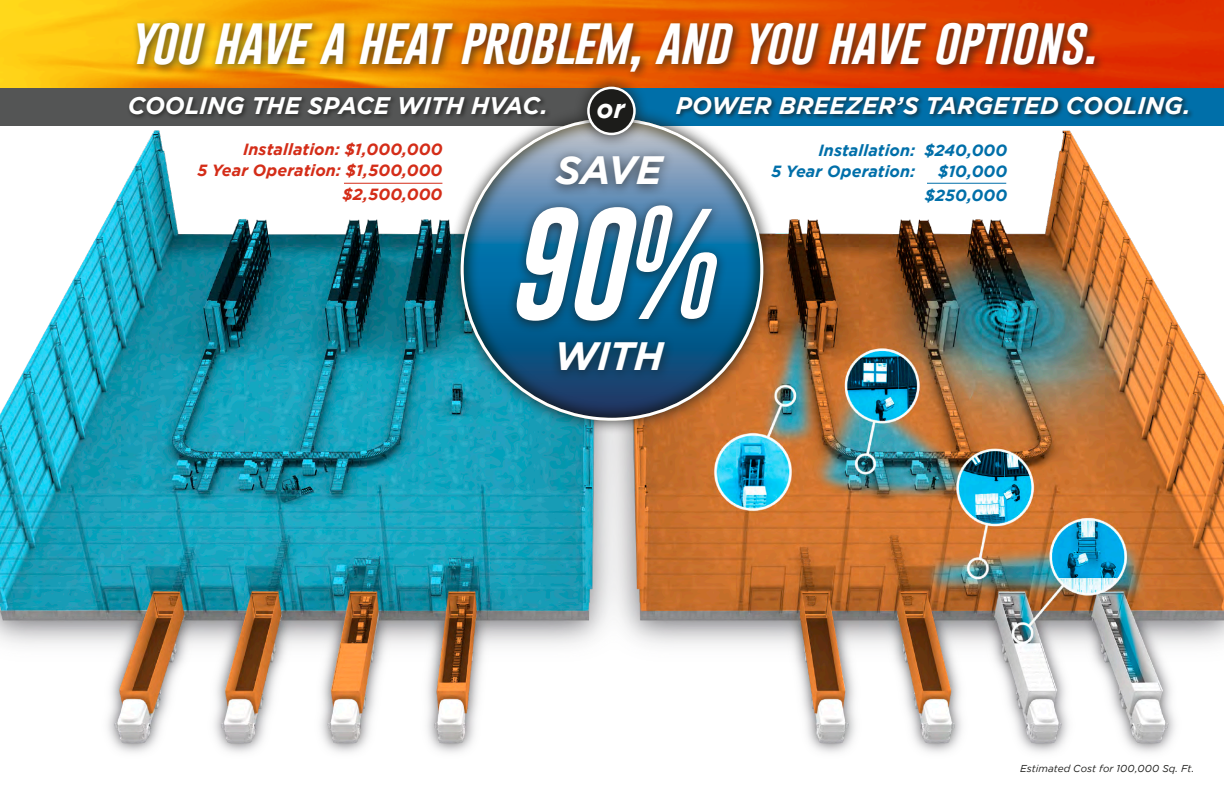
<style>
.page{position:relative;width:1224px;height:792px;background:#fff}
.page>*{position:absolute;margin:0;border:0;box-sizing:border-box;transform-origin:0 0}
.t1{font:italic 114.9px "Gobold";color:#fff}
.t2{font:italic 48px "Gobold";letter-spacing:-.01em;color:#fff}
.t3{font:italic 700 39.5px "Gotham";letter-spacing:-.015em;color:#fff}
.t4{font:italic 700 26.3px "Gotham";color:#fff}
.t5{font:italic 700 24px "Gotham";letter-spacing:-.005em;color:#fff}
.t6{font:italic 700 16.1px/21.1px "Gotham";letter-spacing:.005em;color:#d42d18;text-align:right}
.t7{font:italic 700 16.1px/21.1px "Gotham";letter-spacing:.005em;color:#006fa9}
.t8{font:italic 10px "Gotham";letter-spacing:.005em;color:#1c1c1a}
</style>
<div class="page">
<img style="left:0;top:130px;width:1224px;height:623px">
<svg style="left:0;top:0;width:1224px;height:88px;background:#ed7405"></svg>
<div style="left:0;top:88px;width:611px;height:38px;background:#545555"></div>
<div style="left:611px;top:88px;width:613px;height:38px;background:#006fa9"></div>
<div style="left:126px;top:94px;width:425px;height:27px;background:#1c1c1a;opacity:.75"></div>
<div style="left:674px;top:94px;width:520px;height:27px;background:#1c1c1a;opacity:.75"></div>
<div style="left:132px;top:17px;width:974px;height:66px;background:#1c1c1a;opacity:.75"></div>
<div style="left:446px;top:104px;width:332px;height:331px;background:#1c1c1a;opacity:.75"></div>
<svg style="left:460px;top:117px;width:304px;height:305px"></svg>
<div style="left:506px;top:148px;width:222px;height:235px;background:#1c1c1a;opacity:.75"></div>
<div style="left:574px;top:73px;width:75px;height:76px;background:#1c1c1a;opacity:.75"></div>
<div style="left:588px;top:88px;width:46px;height:46px;background:#1c1c1a;border-radius:50%"></div>
<div style="left:587px;top:87px;width:49px;height:48px;border:3px solid #fff;border-radius:50%"></div>
<div style="left:596px;top:102px;width:34px;height:21px;background:#1c1c1a"></div>
<hr style="left:344px;top:183px;width:98px;height:1px;background:#d42d18">
<hr style="left:927px;top:183px;width:79px;height:1px;background:#006fa9">
<h2 class="t2" style="left:128px;top:10px;width:970px">YOU HAVE A HEAT PROBLEM, AND YOU HAVE OPTIONS.</h2>
<h3 class="t5" style="left:128px;top:92px;width:422px">COOLING THE SPACE WITH HVAC.</h3>
<h3 class="t5" style="left:676px;top:92px;width:516px">POWER BREEZER’S TARGETED COOLING.</h3>
<h3 class="t4" style="left:597px;top:94px;width:30px">or</h3>
<p class="t6" style="left:197px;top:139px;width:247px">Installation: $1,000,000<br>5 Year Operation: $1,500,000</p>
<p class="t6" style="left:342px;top:184px;width:102px">$2,500,000</p>
<h3 class="t3" style="left:556px;top:148px;width:108px">SAVE</h3>
<h1 class="t1" style="left:506px;top:190px;width:208px">90%</h1>
<h3 class="t3" style="left:554px;top:333px;width:111px">WITH</h3>
<p class="t7" style="left:772px;top:139px;width:237px;text-indent:47px">Installation: $240,000<br>5 Year Operation:</p>
<p class="t7" style="left:925px;top:159px;width:84px;line-height:24px;text-align:right">$10,000 $250,000</p>
<p class="t8" style="left:1020px;top:763px;width:176px">Estimated Cost for 100,000 Sq. Ft.</p>
</div>
